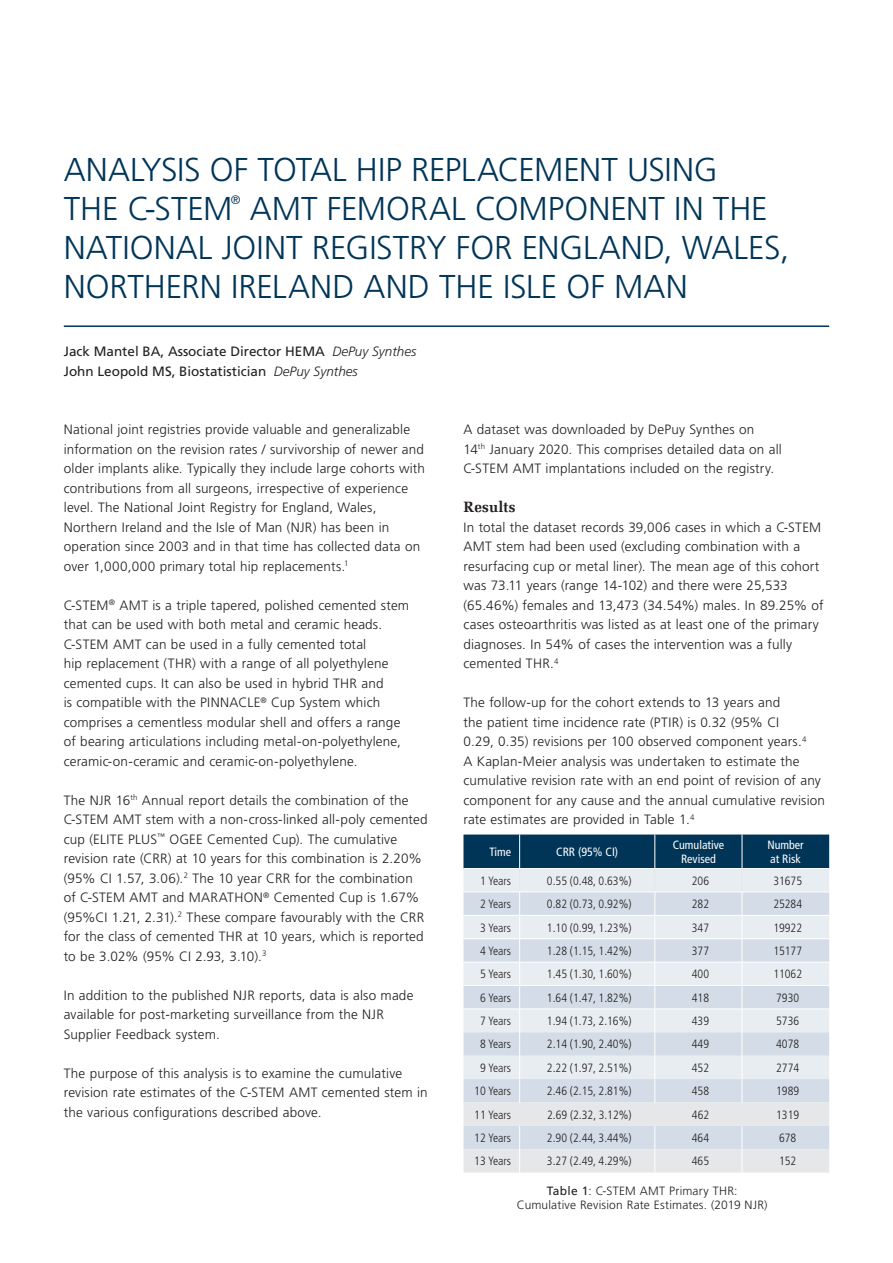
<style>
.page{position:relative;width:893px;height:1263px;background:#fff}
.page>*{position:absolute;margin:0;border:0;box-sizing:border-box;transform-origin:0 0}
.t1{font:300 33px/39px "Frutiger LT Std";color:#003558}
.body_title{font:700 15px "Melior Com";letter-spacing:.015em;color:#231f20}
.body{font:300 13.5px/19.5px "Frutiger LT Std";letter-spacing:.015em;color:#231f20}
.authors{font:13.5px "Frutiger LT Std";color:#231f20}
.t2{font:300 12.3px "Frutiger LT Std";color:#003558}
.table_body{font:300 condensed 12px "Frutiger LT Std";color:#231f20}
.t3{font:300 12px/14.4px "Frutiger LT Std";letter-spacing:.015em;color:#231f20;text-align:center}
.table_header{font:condensed 12px/14.4px "Frutiger LT Std";color:#fff;text-align:center}
.s1{font-weight:300;font-style:italic}
.s2{font-weight:400}
</style>
<div class="page">
<hr style="left:64px;top:325px;width:765px;height:2px;background:#003558">
<svg style="left:463px;top:834px;width:366px;height:338px;background:#c9d4dd"></svg>
<hr style="left:463px;top:868px;width:57px;height:1px;background:#fff">
<hr style="left:520px;top:868px;width:135px;height:1px;background:#fff">
<hr style="left:655px;top:868px;width:87px;height:1px;background:#fff">
<hr style="left:742px;top:868px;width:87px;height:1px;background:#fff">
<p class="t1" style="left:64px;top:150px;width:655px">ANALYSIS OF TOTAL HIP REPLACEMENT USING<br>THE C-STEM</p>
<p class="t2" style="left:231px;top:193px;width:11px">®</p>
<p class="t1" style="left:64px;top:189px;width:727px;text-indent:186px">AMT FEMORAL COMPONENT IN THE<br>NATIONAL JOINT REGISTRY FOR ENGLAND, WALES,<br>NORTHERN IRELAND AND THE ISLE OF MAN</p>
<p class="authors" style="left:64px;top:344px;width:354px">Jack Mantel BA, Associate Director HEMA <span class="s1">DePuy Synthes</span></p>
<p class="authors" style="left:64px;top:363px;width:296px">John Leopold MS, Biostatistician <span class="s1">DePuy Synthes</span></p>
<p class="body" style="left:64px;top:420px;width:363px">National joint registries provide valuable and generalizable information on the revision rates / survivorship of newer and older implants alike. Typically they include large cohorts with contributions from all surgeons, irrespective of experience level. The National Joint Registry for England, Wales, Northern Ireland and the Isle of Man (NJR) has been in operation since 2003 and in that time has collected data on over 1,000,000 primary total hip replacements.<sup>1</sup></p>
<p class="body" style="left:64px;top:596px;width:347px">C-STEM<sup>®</sup> AMT is a triple tapered, polished cemented stem that can be used with both metal and ceramic heads.<br>C-STEM AMT can be used in a fully cemented total<br>hip replacement (THR) with a range of all polyethylene cemented cups. It can also be used in hybrid THR and<br>is compatible with the PINNACLE<sup>®</sup> Cup System which comprises a cementless modular shell and offers a range of bearing articulations including metal-on-polyethylene, ceramic-on-ceramic and ceramic-on-polyethylene.</p>
<p class="body" style="left:64px;top:791px;width:365px">The NJR 16<sup>th</sup> Annual report details the combination of the C-STEM AMT stem with a non-cross-linked all-poly cemented cup (ELITE PLUS<sup>™</sup> OGEE Cemented Cup). The cumulative revision rate (CRR) at 10 years for this combination is 2.20% (95% CI 1.57, 3.06).<sup>2</sup> The 10 year CRR for the combination of C-STEM AMT and MARATHON<sup>®</sup> Cemented Cup is 1.67% (95%CI 1.21, 2.31).<sup>2</sup> These compare favourably with the CRR for the class of cemented THR at 10 years, which is reported to be 3.02% (95% CI 2.93, 3.10).<sup>3</sup></p>
<p class="body" style="left:64px;top:986px;width:351px">In addition to the published NJR reports, data is also made available for post-marketing surveillance from the NJR<br>Supplier Feedback system.</p>
<p class="body" style="left:64px;top:1064px;width:365px">The purpose of this analysis is to examine the cumulative revision rate estimates of the C-STEM AMT cemented stem in the various configurations described above.</p>
<p class="body" style="left:463px;top:420px;width:320px">A dataset was downloaded by DePuy Synthes on<br>14<sup>th</sup> January 2020. This comprises detailed data on all<br>C-STEM AMT implantations included on the registry.</p>
<p class="body_title" style="left:463px;top:498px;width:53px">Results</p>
<p class="body" style="left:463px;top:518px;width:362px">In total the dataset records 39,006 cases in which a C-STEM AMT stem had been used (excluding combination with a resurfacing cup or metal liner). The mean age of this cohort was 73.11 years (range 14-102) and there were 25,533 (65.46%) females and 13,473 (34.54%) males. In 89.25% of cases osteoarthritis was listed as at least one of the primary diagnoses. In 54% of cases the intervention was a fully cemented THR.<sup>4</sup></p>
<p class="body" style="left:463px;top:693px;width:363px">The follow-up for the cohort extends to 13 years and<br>the patient time incidence rate (PTIR) is 0.32 (95% CI<br>0.29, 0.35) revisions per 100 observed component years.<sup>4<br></sup>A Kaplan-Meier analysis was undertaken to estimate the cumulative revision rate with an end point of revision of any component for any cause and the annual cumulative revision rate estimates are provided in Table 1.<sup>4</sup></p>
<p class="table_header" style="left:490px;top:844px;width:23px">Time</p>
<p class="table_header" style="left:556px;top:844px;width:63px">CRR (95% CI)</p>
<p class="table_header" style="left:673px;top:837px;width:53px">Cumulative<br>Revised</p>
<p class="table_header" style="left:767px;top:837px;width:38px;text-align:left">Number at Risk</p>
<p class="table_body" style="left:480px;top:874px;width:33px">1 Years</p>
<p class="table_body" style="left:547px;top:874px;width:86px">0.55 (0.48, 0.63%)</p>
<p class="table_body" style="left:692px;top:874px;width:19px">206</p>
<p class="table_body" style="left:773px;top:874px;width:30px">31675</p>
<p class="table_body" style="left:480px;top:897px;width:33px">2 Years</p>
<p class="table_body" style="left:547px;top:897px;width:86px">0.82 (0.73, 0.92%)</p>
<p class="table_body" style="left:692px;top:897px;width:19px">282</p>
<p class="table_body" style="left:773px;top:897px;width:30px">25284</p>
<p class="table_body" style="left:480px;top:920px;width:33px">3 Years</p>
<p class="table_body" style="left:547px;top:920px;width:86px">1.10 (0.99, 1.23%)</p>
<p class="table_body" style="left:692px;top:920px;width:19px">347</p>
<p class="table_body" style="left:773px;top:920px;width:30px">19922</p>
<p class="table_body" style="left:480px;top:944px;width:33px">4 Years</p>
<p class="table_body" style="left:547px;top:944px;width:86px">1.28 (1.15, 1.42%)</p>
<p class="table_body" style="left:692px;top:944px;width:19px">377</p>
<p class="table_body" style="left:773px;top:944px;width:30px">15177</p>
<p class="table_body" style="left:480px;top:967px;width:33px">5 Years</p>
<p class="table_body" style="left:547px;top:967px;width:86px">1.45 (1.30, 1.60%)</p>
<p class="table_body" style="left:692px;top:967px;width:19px">400</p>
<p class="table_body" style="left:773px;top:967px;width:30px">11062</p>
<p class="table_body" style="left:480px;top:991px;width:33px">6 Years</p>
<p class="table_body" style="left:547px;top:991px;width:86px">1.64 (1.47, 1.82%)</p>
<p class="table_body" style="left:692px;top:991px;width:19px">418</p>
<p class="table_body" style="left:776px;top:991px;width:25px">7930</p>
<p class="table_body" style="left:480px;top:1014px;width:33px">7 Years</p>
<p class="table_body" style="left:547px;top:1014px;width:86px">1.94 (1.73, 2.16%)</p>
<p class="table_body" style="left:692px;top:1014px;width:19px">439</p>
<p class="table_body" style="left:776px;top:1014px;width:25px">5736</p>
<p class="table_body" style="left:480px;top:1037px;width:33px">8 Years</p>
<p class="table_body" style="left:547px;top:1037px;width:86px">2.14 (1.90, 2.40%)</p>
<p class="table_body" style="left:692px;top:1037px;width:19px">449</p>
<p class="table_body" style="left:776px;top:1037px;width:25px">4078</p>
<p class="table_body" style="left:480px;top:1061px;width:33px">9 Years</p>
<p class="table_body" style="left:547px;top:1061px;width:86px">2.22 (1.97, 2.51%)</p>
<p class="table_body" style="left:692px;top:1061px;width:19px">452</p>
<p class="table_body" style="left:776px;top:1061px;width:25px">2774</p>
<p class="table_body" style="left:474px;top:1084px;width:38px">10 Years</p>
<p class="table_body" style="left:547px;top:1084px;width:86px">2.46 (2.15, 2.81%)</p>
<p class="table_body" style="left:692px;top:1084px;width:19px">458</p>
<p class="table_body" style="left:776px;top:1084px;width:25px">1989</p>
<p class="table_body" style="left:474px;top:1108px;width:38px">11 Years</p>
<p class="table_body" style="left:547px;top:1108px;width:86px">2.69 (2.32, 3.12%)</p>
<p class="table_body" style="left:692px;top:1108px;width:19px">462</p>
<p class="table_body" style="left:776px;top:1108px;width:25px">1319</p>
<p class="table_body" style="left:474px;top:1131px;width:38px">12 Years</p>
<p class="table_body" style="left:547px;top:1131px;width:86px">2.90 (2.44, 3.44%)</p>
<p class="table_body" style="left:692px;top:1131px;width:19px">464</p>
<p class="table_body" style="left:779px;top:1131px;width:19px">678</p>
<p class="table_body" style="left:474px;top:1154px;width:38px">13 Years</p>
<p class="table_body" style="left:547px;top:1154px;width:86px">3.27 (2.49, 4.29%)</p>
<p class="table_body" style="left:692px;top:1154px;width:19px">465</p>
<p class="table_body" style="left:779px;top:1154px;width:19px">152</p>
<p class="t3" style="left:517px;top:1183px;width:252px"><span class="s2">Table 1</span>: C-STEM AMT Primary THR:<br>Cumulative Revision Rate Estimates. (2019 NJR)</p>
</div>
